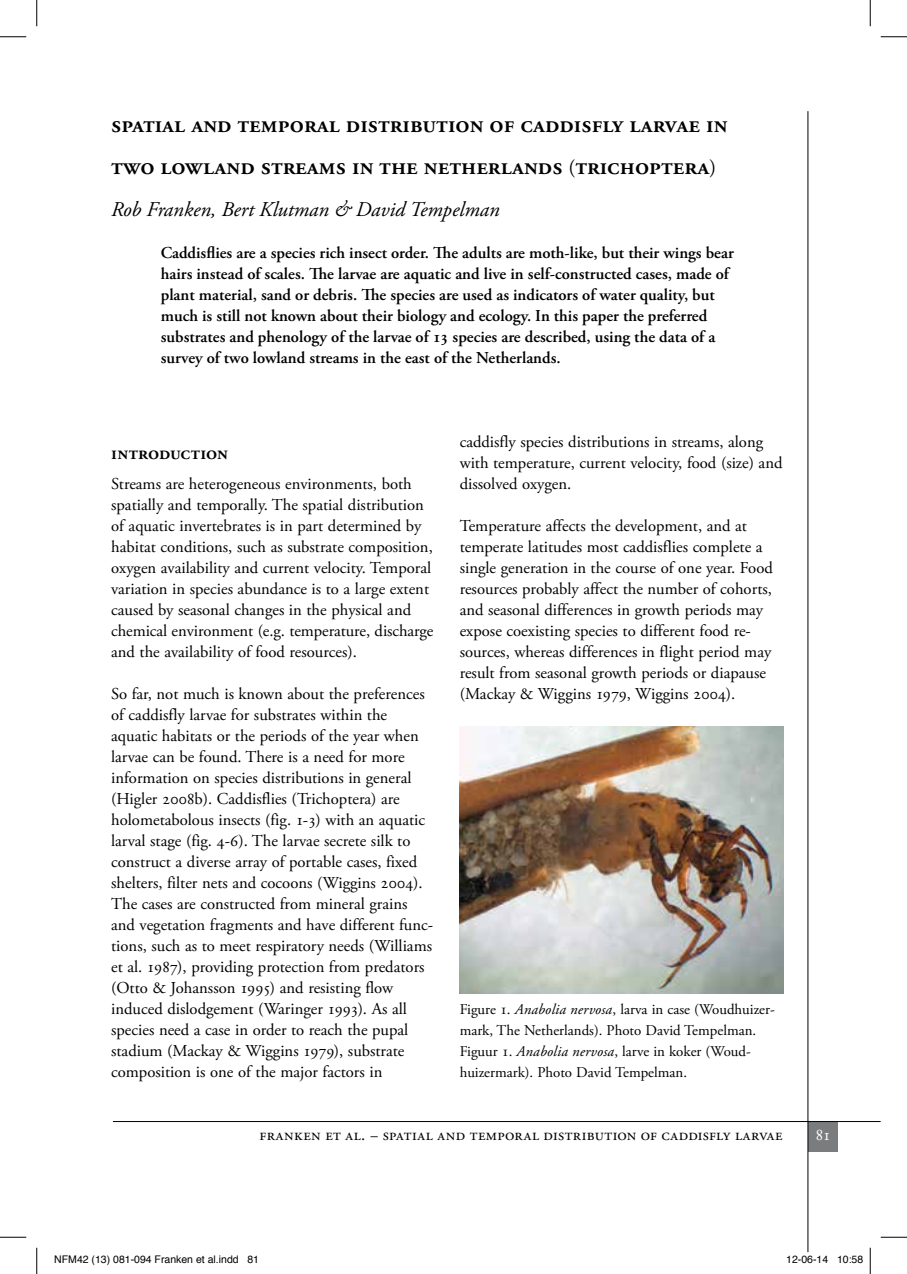
<style>
.page{position:relative;width:907px;height:1274px;background:#fff}
.page>*{position:absolute;margin:0;border:0;box-sizing:border-box;transform-origin:0 0}
.t1{font:600 24.5px/42px "Adobe Garamond Pro";color:#000}
.t2{font:italic 21px "Adobe Garamond Pro";color:#000}
.t3{font:600 19.25px "Adobe Garamond Pro";letter-spacing:-.005em;color:#000}
.t4{font:16.62px/21px "Adobe Garamond Pro";color:#000}
.t5{font:600 16.62px/21px "Adobe Garamond Pro";color:#000}
.t6{font:16.62px "Adobe Garamond Pro";letter-spacing:.02em;color:#000}
.t7{font:16.62px "Adobe Garamond Pro";color:#fff}
.t8{font:14.88px/21px "Adobe Garamond Pro";letter-spacing:-.005em;color:#000}
.t9{font:10.5px "Helvetica";color:#000}
.s1{font-weight:400;font-size:21px}
.s2{font-style:italic}
</style>
<div class="page">
<div style="left:808px;top:1122px;width:30px;height:30px;background:#7b7c7e"></div>
<hr style="left:808px;top:111px;width:1px;height:1141px;background:#000">
<hr style="left:113px;top:1121px;width:768px;height:1px;background:#000">
<img style="left:460px;top:726px;width:323px;height:267px">
<svg style="left:0;top:36px;width:26px;height:1px"></svg>
<svg style="left:881px;top:36px;width:26px;height:1px"></svg>
<svg style="left:0;top:1237px;width:26px;height:1px"></svg>
<svg style="left:881px;top:1237px;width:26px;height:1px"></svg>
<svg style="left:36px;top:0;width:1px;height:26px"></svg>
<svg style="left:36px;top:1248px;width:1px;height:26px"></svg>
<svg style="left:870px;top:0;width:1px;height:26px"></svg>
<svg style="left:870px;top:1248px;width:1px;height:26px"></svg>
<h1 class="t1" style="left:111px;top:104px;width:618px">spatial and temporal distribution of caddisfly larvae in two lowland streams in the netherlands <span class="s1">(</span>trichoptera<span class="s1">)</span></h1>
<p class="t2" style="left:111px;top:197px;width:390px">Rob Franken, Bert Klutman &amp; David Tempelman</p>
<p class="t5" style="left:161px;top:243px;width:575px">Caddisflies are a species rich insect order. The adults are moth-like, but their wings bear hairs instead of scales. The larvae are aquatic and live in self-constructed cases, made of plant material, sand or debris. The species are used as indicators of water quality, but much is still not known about their biology and ecology. In this paper the preferred substrates and phenology of the larvae of 13 species are described, using the data of a survey of two lowland streams in the east of the Netherlands.</p>
<p class="t3" style="left:111px;top:442px;width:118px">introduction</p>
<p class="t4" style="left:111px;top:474px;width:324px">Streams are heterogeneous environments, both spatially and temporally. The spatial distribution of aquatic invertebrates is in part determined by habitat conditions, such as substrate composition, oxygen availability and current velocity. Temporal variation in species abundance is to a large extent caused by seasonal changes in the physical and chemical environment (e.g. temperature, discharge and the availability of food resources).</p>
<p class="t4" style="left:111px;top:684px;width:323px">So far, not much is known about the preferences of caddisfly larvae for substrates within the aquatic habitats or the periods of the year when larvae can be found. There is a need for more information on species distributions in general (Higler 2008b). Caddisflies (Trichoptera) are holometabolous insects (fig. 1-3) with an aquatic larval stage (fig. 4-6). The larvae secrete silk to construct a diverse array of portable cases, fixed shelters, filter nets and cocoons (Wiggins 2004).<br>The cases are constructed from mineral grains and vegetation fragments and have different func&shy;tions, such as to meet respiratory needs (Williams et al. 1987), providing protection from predators (Otto &amp; Johansson 1995) and resisting flow induced dislodgement (Waringer 1993). As all species need a case in order to reach the pupal stadium (Mackay &amp; Wiggins 1979), substrate composition is one of the major factors in</p>
<p class="t4" style="left:460px;top:432px;width:324px">caddisfly species distributions in streams, along with temperature, current velocity, food (size) and dissolved oxygen.</p>
<p class="t4" style="left:460px;top:516px;width:315px">Temperature affects the development, and at temperate latitudes most caddisflies complete a single generation in the course of one year. Food resources probably affect the number of cohorts, and seasonal differences in growth periods may expose coexisting species to different food re&shy;sources, whereas differences in flight period may result from seasonal growth periods or diapause (Mackay &amp; Wiggins 1979, Wiggins 2004).</p>
<p class="t8" style="left:460px;top:999px;width:317px">Figure 1. <span class="s2">Anabolia nervosa</span>, larva in case (Woudhuizer&shy;mark, The Netherlands). Photo David Tempelman.<br>Figuur 1. <span class="s2">Anabolia nervosa</span>, larve in koker (Woud&shy;huizermark). Photo David Tempelman.</p>
<p class="t6" style="left:260px;top:1125px;width:525px">franken et al. ‒ spatial and temporal distribution of caddisfly larvae</p>
<p class="t7" style="left:815px;top:1125px;width:17px">81</p>
<p class="t9" style="left:54px;top:1252px;width:206px">NFM42 (13) 081-094 Franken et al.indd 81</p>
<p class="t9" style="left:786px;top:1252px;width:79px">12-06-14 10:58</p>
</div>
